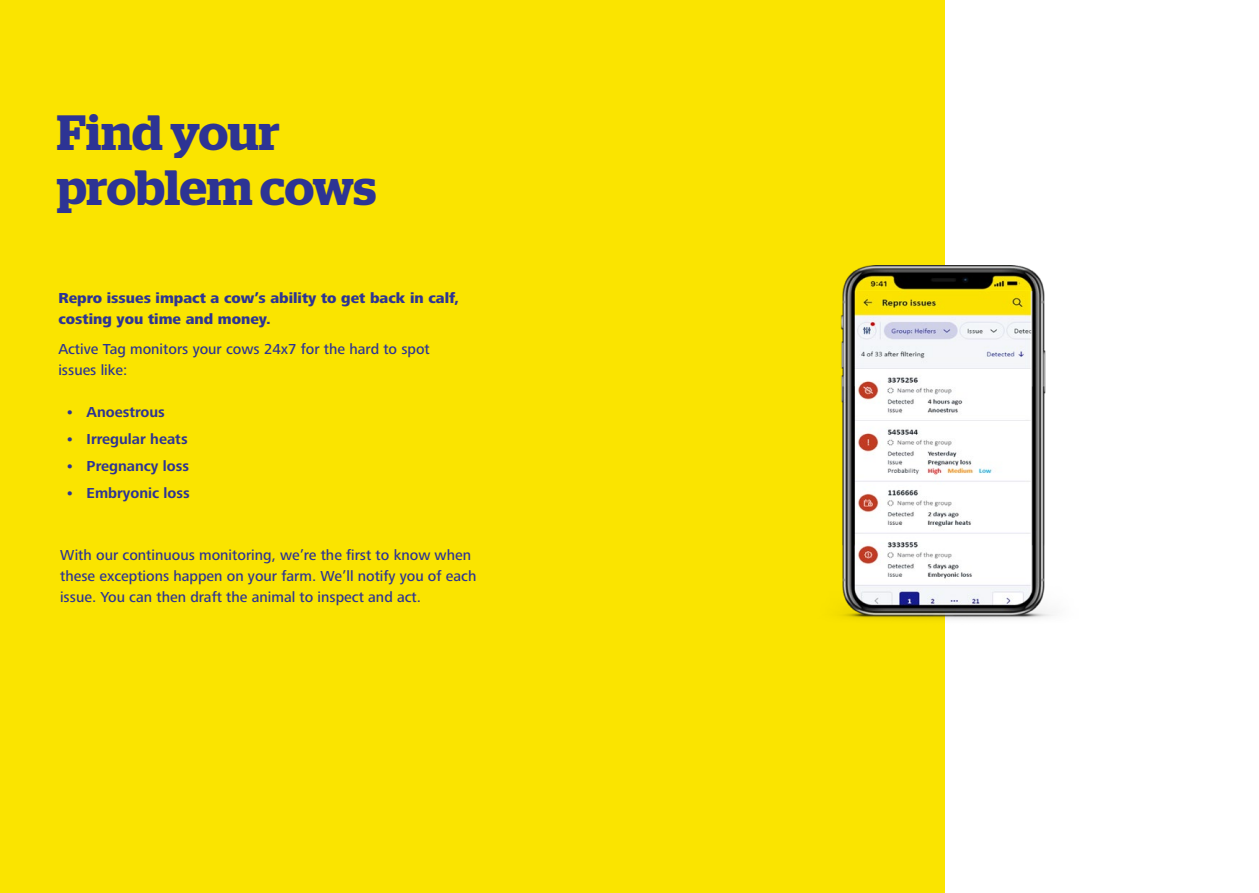
<style>
.page{position:relative;width:1259px;height:893px;background:#fff}
.page>*{position:absolute;margin:0;border:0;box-sizing:border-box;transform-origin:0 0}
.t1{font:600 49.5px/55.5px "Stag";letter-spacing:-.005em;color:#2d3494}
.t2{font:500 15px/21px "Frutiger Next Pro";color:#2d3494}
.t3{font:800 15px/21px "Frutiger Next Pro";color:#2d3494}
.t4{font:700 15px "Frutiger Next Pro";color:#2d3494}
</style>
<div class="page">
<div style="left:0;top:0;width:944px;height:893px;background:#fae400"></div>
<img style="left:840px;top:266px;width:213px;height:362px">
<h1 class="t1" style="left:57px;top:105px;width:321px">Find your problem cows</h1>
<p class="t3" style="left:58px;top:287px;width:402px">Repro issues impact a cow’s ability to get back in calf, costing you time and money.</p>
<p class="t2" style="left:58px;top:338px;width:373px">Active Tag monitors your cows 24x7 for the hard to spot issues like:</p>
<p class="t4" style="left:65px;top:403px;width:101px">• Anoestrous</p>
<p class="t4" style="left:65px;top:430px;width:124px">• Irregular heats</p>
<p class="t4" style="left:65px;top:457px;width:125px">• Pregnancy loss</p>
<p class="t4" style="left:65px;top:484px;width:126px">• Embryonic loss</p>
<p class="t2" style="left:60px;top:545px;width:418px">With our continuous monitoring, we’re the first to know when these exceptions happen on your farm. We’ll notify you of each issue. You can then draft the animal to inspect and act.</p>
</div>
